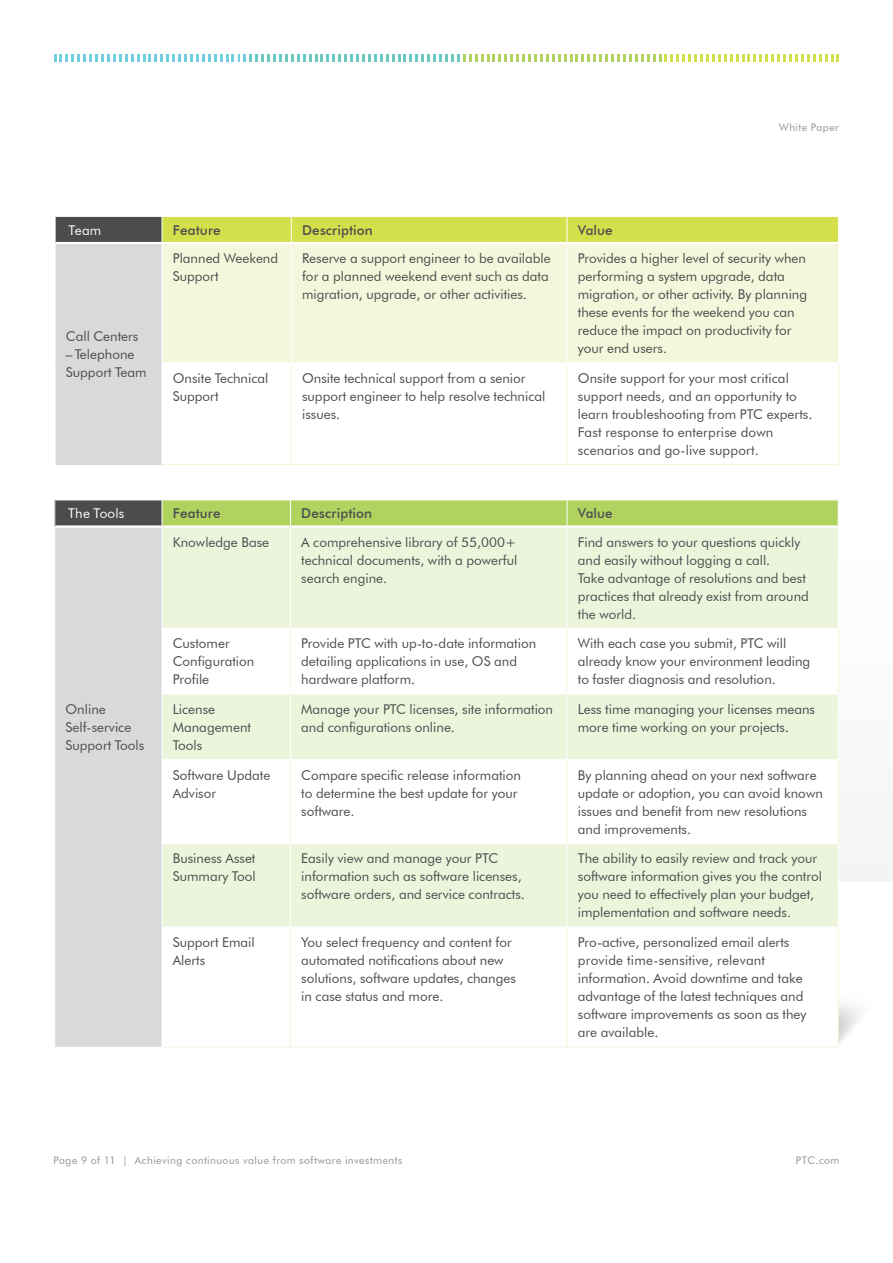
<style>
.page{position:relative;width:893px;height:1263px;background:#fff}
.page>*{position:absolute;margin:0;border:0;box-sizing:border-box;transform-origin:0 0}
.t1{font:13.5px/18px "Futura BT";color:#4b4c4d}
.t2{font:500 13.5px "Futura BT";letter-spacing:.005em;color:#4b4c4d}
.t3{font:13.5px "Futura BT";letter-spacing:.005em;color:#fff}
.t4{font:10.5px "Futura BT";letter-spacing:.045em;color:#919396}
</style>
<div class="page">
<svg style="left:54px;top:54px;width:785px;height:8px"></svg>
<svg style="left:839px;top:1004px;width:21px;height:40px"></svg>
<div style="left:55px;top:500px;width:107px;height:26px;background:#4b4c4d"></div>
<div style="left:55px;top:528px;width:107px;height:519px;background:#d8d9db"></div>
<div style="left:163px;top:528px;width:675px;height:100px;background:#ecf4dc"></div>
<svg style="left:163px;top:629px;width:675px;height:417px"></svg>
<hr style="left:290px;top:528px;width:1px;height:100px;background:#fff">
<hr style="left:567px;top:528px;width:1px;height:100px;background:#fff">
<hr style="left:162px;top:694px;width:128px;height:1px;background:#fff">
<hr style="left:290px;top:694px;width:277px;height:1px;background:#fff">
<hr style="left:290px;top:694px;width:1px;height:65px;background:#fff">
<hr style="left:567px;top:694px;width:272px;height:1px;background:#fff">
<hr style="left:567px;top:694px;width:1px;height:65px;background:#fff">
<hr style="left:162px;top:759px;width:128px;height:1px;background:#fff">
<hr style="left:567px;top:759px;width:272px;height:1px;background:#fff">
<hr style="left:162px;top:843px;width:128px;height:1px;background:#fff">
<hr style="left:290px;top:844px;width:1px;height:83px;background:#fff">
<hr style="left:567px;top:843px;width:272px;height:1px;background:#fff">
<hr style="left:567px;top:844px;width:1px;height:83px;background:#fff">
<hr style="left:162px;top:927px;width:128px;height:1px;background:#fff">
<hr style="left:567px;top:927px;width:272px;height:1px;background:#fff">
<svg style="left:54px;top:500px;width:1px;height:26px"></svg>
<div style="left:162px;top:500px;width:677px;height:25px;background:#b0d360"></div>
<hr style="left:290px;top:629px;width:1px;height:65px;background:#f4f7db">
<hr style="left:567px;top:629px;width:1px;height:65px;background:#f4f7db">
<hr style="left:838px;top:629px;width:1px;height:65px;background:#f4f7db">
<hr style="left:838px;top:760px;width:1px;height:83px;background:#f4f7db">
<hr style="left:838px;top:927px;width:1px;height:119px;background:#f4f7db">
<hr style="left:290px;top:760px;width:1px;height:83px;background:#f4f7db">
<hr style="left:290px;top:927px;width:1px;height:119px;background:#f4f7db">
<hr style="left:290px;top:759px;width:277px;height:1px;background:#fff">
<hr style="left:290px;top:927px;width:277px;height:1px;background:#fff">
<hr style="left:567px;top:760px;width:1px;height:83px;background:#f4f7db">
<hr style="left:567px;top:927px;width:1px;height:119px;background:#f4f7db">
<hr style="left:290px;top:843px;width:277px;height:1px;background:#fff">
<hr style="left:55px;top:525px;width:107px;height:3px;background:#fff">
<hr style="left:162px;top:1046px;width:128px;height:1px;background:#ecf4dc">
<hr style="left:290px;top:1046px;width:277px;height:1px;background:#ecf4dc">
<hr style="left:567px;top:1046px;width:272px;height:1px;background:#ecf4dc">
<div style="left:55px;top:216px;width:107px;height:27px;background:#4b4c4d"></div>
<div style="left:55px;top:243px;width:107px;height:221px;background:#d8d9db"></div>
<div style="left:163px;top:244px;width:675px;height:118px;background:#f4f7db"></div>
<hr style="left:55px;top:243px;width:1px;height:120px;background:#fff">
<hr style="left:291px;top:244px;width:1px;height:118px;background:#fff">
<hr style="left:567px;top:244px;width:1px;height:118px;background:#fff">
<hr style="left:55px;top:363px;width:1px;height:101px;background:#fff">
<hr style="left:55px;top:216px;width:107px;height:1px;background:#fff">
<svg style="left:55px;top:217px;width:1px;height:26px"></svg>
<svg style="left:162px;top:216px;width:677px;height:26px;background:#d5e053"></svg>
<hr style="left:291px;top:363px;width:1px;height:101px;background:#f4f7db">
<hr style="left:567px;top:363px;width:1px;height:101px;background:#f4f7db">
<hr style="left:838px;top:363px;width:1px;height:101px;background:#f4f7db">
<hr style="left:56px;top:242px;width:106px;height:2px;background:#fff">
<hr style="left:162px;top:464px;width:129px;height:1px;background:#f4f7db">
<hr style="left:291px;top:464px;width:276px;height:1px;background:#f4f7db">
<hr style="left:567px;top:464px;width:272px;height:1px;background:#f4f7db">
<p class="t3" style="left:69px;top:222px;width:34px">Team</p>
<p class="t2" style="left:173px;top:222px;width:49px">Feature</p>
<p class="t2" style="left:302px;top:222px;width:72px">Description</p>
<p class="t2" style="left:578px;top:222px;width:36px">Value</p>
<p class="t4" style="left:779px;top:121px;width:61px">White Paper</p>
<p class="t1" style="left:66px;top:327px;width:74px">Call Centers</p>
<p class="t1" style="left:66px;top:345px;width:82px">– Telephone<br>Support Team</p>
<p class="t1" style="left:173px;top:249px;width:107px">Planned Weekend<br>Support</p>
<p class="t1" style="left:302px;top:249px;width:250px">Reserve a support engineer to be available for a planned weekend event such as data migration, upgrade, or other activities.</p>
<p class="t1" style="left:578px;top:249px;width:231px">Provides a higher level of security when performing a system upgrade, data migration, or other activity. By planning these events for the weekend you can reduce the impact on productivity for your end users.</p>
<p class="t1" style="left:173px;top:369px;width:97px">Onsite Technical<br>Support</p>
<p class="t1" style="left:302px;top:369px;width:245px">Onsite technical support from a senior support engineer to help resolve technical issues.</p>
<p class="t1" style="left:578px;top:369px;width:236px">Onsite support for your most critical support needs, and an opportunity to learn troubleshooting from PTC experts.<br>Fast response to enterprise down scenarios and go-live support.</p>
<p class="t3" style="left:68px;top:505px;width:57px">The Tools</p>
<p class="t2" style="left:173px;top:505px;width:49px">Feature</p>
<p class="t2" style="left:301px;top:505px;width:72px">Description</p>
<p class="t2" style="left:578px;top:505px;width:36px">Value</p>
<p class="t1" style="left:66px;top:700px;width:80px">Online<br>Self-service<br>Support Tools</p>
<p class="t1" style="left:173px;top:533px;width:98px">Knowledge Base</p>
<p class="t1" style="left:301px;top:533px;width:218px;text-align:justify">A comprehensive library of 55,000+ technical documents, with a powerful search engine.</p>
<p class="t1" style="left:578px;top:533px;width:233px">Find answers to your questions quickly and easily without logging a call.<br>Take advantage of resolutions and best practices that already exist from around the world.</p>
<p class="t1" style="left:173px;top:634px;width:83px">Customer<br>Configuration<br>Profile</p>
<p class="t1" style="left:301px;top:634px;width:236px">Provide PTC with up-to-date information detailing applications in use, OS and hardware platform.</p>
<p class="t1" style="left:578px;top:634px;width:234px">With each case you submit, PTC will already know your environment leading to faster diagnosis and resolution.</p>
<p class="t1" style="left:173px;top:700px;width:80px">License<br>Management<br>Tools</p>
<p class="t1" style="left:301px;top:700px;width:253px">Manage your PTC licenses, site information and configurations online.</p>
<p class="t1" style="left:578px;top:700px;width:239px">Less time managing your licenses means more time working on your projects.</p>
<p class="t1" style="left:173px;top:766px;width:99px">Software Update<br>Advisor</p>
<p class="t1" style="left:301px;top:766px;width:221px">Compare specific release information to determine the best update for your software.</p>
<p class="t1" style="left:578px;top:766px;width:246px">By planning ahead on your next software update or adoption, you can avoid known issues and benefit from new resolutions and improvements.</p>
<p class="t1" style="left:173px;top:849px;width:85px">Business Asset<br>Summary Tool</p>
<p class="t1" style="left:301px;top:849px;width:225px">Easily view and manage your PTC information such as software licenses, software orders, and service contracts.</p>
<p class="t1" style="left:578px;top:849px;width:246px">The ability to easily review and track your software information gives you the control you need to effectively plan your budget, implementation and software needs.</p>
<p class="t1" style="left:173px;top:933px;width:83px">Support Email<br>Alerts</p>
<p class="t1" style="left:301px;top:933px;width:216px">You select frequency and content for automated notifications about new solutions, software updates, changes in case status and more.</p>
<p class="t1" style="left:578px;top:933px;width:230px">Pro-active, personalized email alerts provide time-sensitive, relevant information. Avoid downtime and take advantage of the latest techniques and software improvements as soon as they are available.</p>
<p class="t4" style="left:53px;top:1154px;width:350px">Page 9 of 11 | Achieving continuous value from software investments</p>
<p class="t4" style="left:796px;top:1154px;width:45px">PTC.com</p>
</div>
